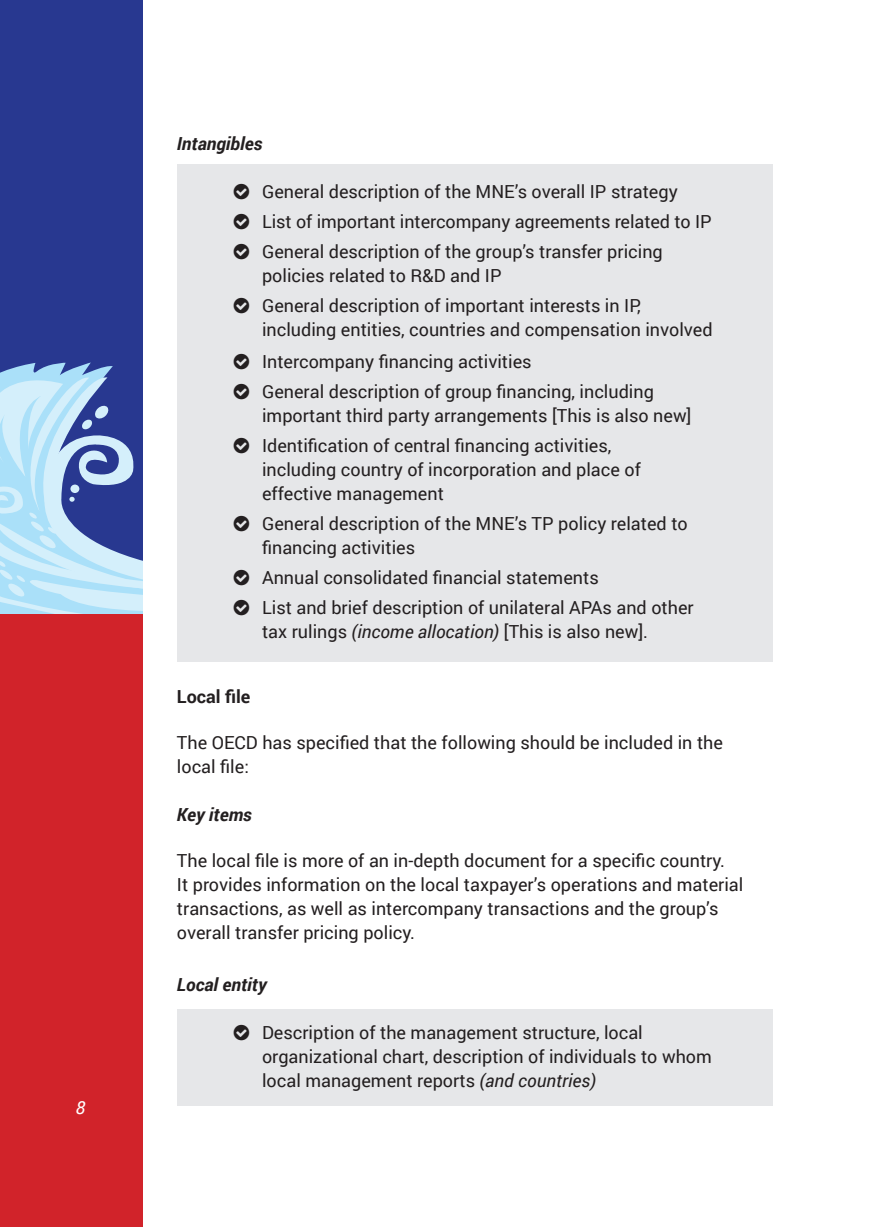
<style>
.page{position:relative;width:876px;height:1227px;background:#fff}
.page>*{position:absolute;margin:0;border:0;box-sizing:border-box;transform-origin:0 0}
.t1{font:18px/24px "Roboto";color:#231f20}
.t2{font:italic 700 18px "Roboto";color:#231f20}
.t3{font:700 18px "Roboto";color:#231f20}
.t4{font:italic 18px "Roboto";color:#fff}
.s1{font-style:italic}
</style>
<div class="page">
<div style="left:0;top:613px;width:143px;height:614px;background:#d1232a"></div>
<div style="left:0;top:0;width:143px;height:613px;background:#283890"></div>
<svg style="left:0;top:362px;width:143px;height:251px"></svg>
<div style="left:177px;top:1009px;width:595px;height:96px;background:#e6e7e9"></div>
<div style="left:177px;top:164px;width:595px;height:498px;background:#e6e7e9"></div>
<p class="t4" style="left:76px;top:1095px;width:11px">8</p>
<p class="t2" style="left:177px;top:131px;width:87px">Intangibles</p>
<p class="t1" style="left:262px;top:176px;width:451px;line-height:30px">General description of the MNE’s overall IP strategy<br>List of important intercompany agreements related to IP<br>General description of the group’s transfer pricing</p>
<p class="t1" style="left:262px;top:260px;width:380px;line-height:30px">policies related to R&amp;D and IP<br>General description of important interests in IP,</p>
<p class="t1" style="left:262px;top:313px;width:452px;line-height:32px">including entities, countries and compensation involved<br>Intercompany financing activities</p>
<p class="t1" style="left:262px;top:379px;width:430px">General description of group financing, including important third party arrangements [This is also new]</p>
<p class="t1" style="left:262px;top:433px;width:380px">Identification of central financing activities, including country of incorporation and place of effective management</p>
<p class="t1" style="left:262px;top:511px;width:427px">General description of the MNE’s TP policy related to financing activities</p>
<p class="t1" style="left:262px;top:562px;width:433px;line-height:30px">Annual consolidated financial statements<br>List and brief description of unilateral APAs and other</p>
<p class="t1" style="left:262px;top:619px;width:387px">tax rulings <span class="s1">(income allocation)</span> [This is also new].</p>
<p class="t3" style="left:177px;top:683px;width:75px">Local file</p>
<p class="t1" style="left:177px;top:729px;width:547px">The OECD has specified that the following should be included in the local file:</p>
<p class="t2" style="left:177px;top:801px;width:77px">Key items</p>
<p class="t1" style="left:177px;top:847px;width:567px">The local file is more of an in-depth document for a specific country.<br>It provides information on the local taxpayer’s operations and material transactions, as well as intercompany transactions and the group’s overall transfer pricing policy.</p>
<p class="t2" style="left:177px;top:971px;width:91px">Local entity</p>
<p class="t1" style="left:262px;top:1019px;width:451px">Description of the management structure, local organizational chart, description of individuals to whom local management reports <span class="s1">(and countries)</span></p>
</div>
